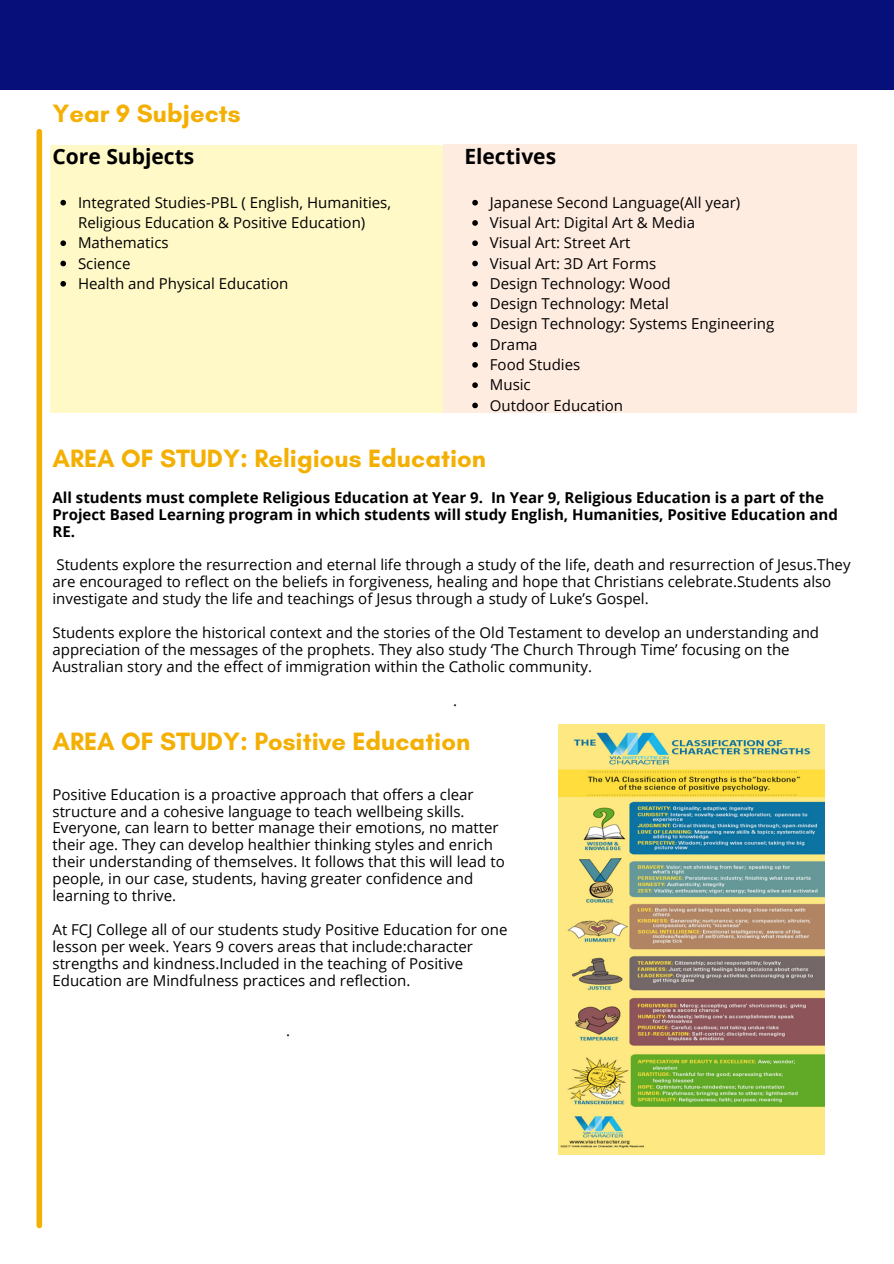
<style>
.page{position:relative;width:894px;height:1264px;background:#fff}
.page>*{position:absolute;margin:0;border:0;box-sizing:border-box;transform-origin:0 0}
.t1{font:700 25.5px "Glacial Indifference";color:#f4b002}
.t2{font:700 21px "Open Sans";color:#000}
.t3{font:15px/17px "Open Sans";color:#000}
.t4{font:700 15px/17px "Open Sans";color:#000}
</style>
<div class="page">
<div style="left:0;top:0;width:893px;height:89px;background:#070f7b"></div>
<div style="left:36px;top:132px;width:6px;height:1093px;background:#f4b002"></div>
<div style="left:50px;top:145px;width:397px;height:268px;background:#fff9c7"></div>
<div style="left:443px;top:144px;width:412px;height:269px;background:#ffece1"></div>
<img style="left:558px;top:724px;width:266px;height:430px">
<svg style="left:60px;top:200px;width:6px;height:5px"></svg>
<svg style="left:60px;top:240px;width:6px;height:6px"></svg>
<svg style="left:60px;top:261px;width:6px;height:5px"></svg>
<svg style="left:60px;top:281px;width:6px;height:5px"></svg>
<svg style="left:472px;top:200px;width:5px;height:5px"></svg>
<svg style="left:472px;top:220px;width:5px;height:6px"></svg>
<svg style="left:472px;top:240px;width:5px;height:6px"></svg>
<svg style="left:472px;top:261px;width:5px;height:5px"></svg>
<svg style="left:472px;top:281px;width:5px;height:5px"></svg>
<svg style="left:472px;top:301px;width:5px;height:6px"></svg>
<svg style="left:472px;top:321px;width:5px;height:6px"></svg>
<svg style="left:472px;top:342px;width:5px;height:5px"></svg>
<svg style="left:472px;top:362px;width:5px;height:6px"></svg>
<svg style="left:472px;top:382px;width:5px;height:6px"></svg>
<svg style="left:472px;top:402px;width:5px;height:6px"></svg>
<p class="t1" style="left:52px;top:98px;width:189px">Year 9 Subjects</p>
<p class="t2" style="left:52px;top:141px;width:143px">Core Subjects</p>
<p class="t3" style="left:78px;top:192px;width:314px;line-height:20.2px">Integrated Studies-PBL ( English, Humanities,<br>Religious Education &amp; Positive Education)</p>
<p class="t3" style="left:78px;top:234px;width:92px">Mathematics</p>
<p class="t3" style="left:78px;top:254px;width:54px">Science</p>
<p class="t3" style="left:78px;top:274px;width:212px">Health and Physical Education</p>
<p class="t2" style="left:464px;top:141px;width:93px">Electives</p>
<p class="t3" style="left:489px;top:193px;width:252px">Japanese Second Language(All year)</p>
<p class="t3" style="left:489px;top:214px;width:207px">Visual Art: Digital Art &amp; Media</p>
<p class="t3" style="left:489px;top:234px;width:142px">Visual Art: Street Art</p>
<p class="t3" style="left:489px;top:254px;width:168px">Visual Art: 3D Art Forms</p>
<p class="t3" style="left:489px;top:274px;width:182px">Design Technology: Wood</p>
<p class="t3" style="left:489px;top:295px;width:180px">Design Technology: Metal</p>
<p class="t3" style="left:489px;top:315px;width:286px">Design Technology: Systems Engineering</p>
<p class="t3" style="left:489px;top:335px;width:49px">Drama</p>
<p class="t3" style="left:489px;top:355px;width:92px">Food Studies</p>
<p class="t3" style="left:489px;top:376px;width:42px">Music</p>
<p class="t3" style="left:489px;top:396px;width:135px">Outdoor Education</p>
<p class="t1" style="left:52px;top:443px;width:435px">AREA OF STUDY: Religious Education</p>
<p class="t4" style="left:52px;top:488px;width:786px">All students must complete Religious Education at Year 9. In Year 9, Religious Education is a part of the<br>Project Based Learning program in which students will study English, Humanities, Positive Education and<br>RE.</p>
<p class="t3" style="left:52px;top:556px;width:799px">Students explore the resurrection and eternal life through a study of the life, death and resurrection of Jesus.They are encouraged to reflect on the beliefs in forgiveness, healing and hope that Christians celebrate.Students also investigate and study the life and teachings of Jesus through a study of Luke’s Gospel.</p>
<p class="t3" style="left:52px;top:623px;width:767px">Students explore the historical context and the stories of the Old Testament to develop an understanding and appreciation of the messages of the prophets. They also study ‘The Church Through Time’ focusing on the<br>Australian story and the effect of immigration within the Catholic community.</p>
<p class="t3" style="left:453px;top:691px;width:5px">.</p>
<p class="t1" style="left:52px;top:726px;width:419px">AREA OF STUDY: Positive Education</p>
<p class="t3" style="left:52px;top:785px;width:453px">Positive Education is a proactive approach that offers a clear structure and a cohesive language to teach wellbeing skills.<br>Everyone, can learn to better manage their emotions, no matter their age. They can develop healthier thinking styles and enrich their understanding of themselves. It follows that this will lead to people, in our case, students, having greater confidence and learning to thrive.</p>
<p class="t3" style="left:52px;top:920px;width:456px">At FCJ College all of our students study Positive Education for one lesson per week. Years 9 covers areas that include:character strengths and kindness.Included in the teaching of Positive Education are Mindfulness practices and reflection.</p>
<p class="t3" style="left:286px;top:1021px;width:5px">.</p>
</div>
